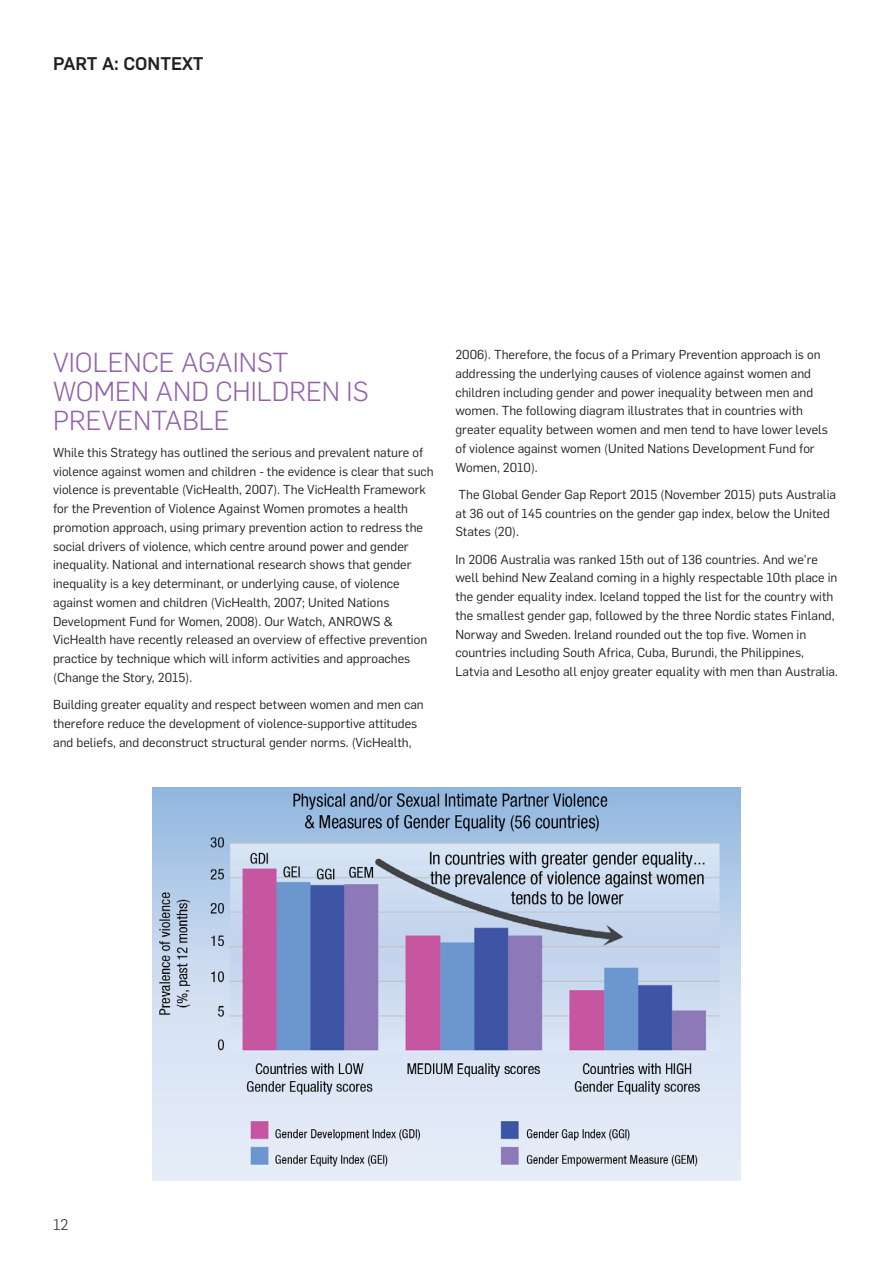
<style>
.page{position:relative;width:893px;height:1263px;background:#fff}
.page>*{position:absolute;margin:0;border:0;box-sizing:border-box;transform-origin:0 0}
.t1{font:300 27px/28.5px "Flama";color:#9262a9}
.t2{font:500 18px "Flama";color:#231f20}
.t3{font:300 15px "Flama";color:#231f20}
.t4{font:12.75px/18.8px "Flama";color:#231f20}
</style>
<div class="page">
<img style="left:152px;top:787px;width:589px;height:394px">
<h2 class="t2" style="left:53px;top:51px;width:152px">PART A: CONTEXT</h2>
<h1 class="t1" style="left:53px;top:347px;width:317px">VIOLENCE AGAINST<br>WOMEN AND CHILDREN IS<br>PREVENTABLE</h1>
<p class="t4" style="left:53px;top:442px;width:382px">While this Strategy has outlined the serious and prevalent nature of violence against women and children - the evidence is clear that such violence is preventable (VicHealth, 2007). The VicHealth Framework for the Prevention of Violence Against Women promotes a health promotion approach, using primary prevention action to redress the social drivers of violence, which centre around power and gender inequality. National and international research shows that gender inequality is a key determinant, or underlying cause, of violence against women and children (VicHealth, 2007; United Nations Development Fund for Women, 2008). Our Watch, ANROWS &amp; VicHealth have recently released an overview of effective prevention practice by technique which will inform activities and approaches (Change the Story, 2015).</p>
<p class="t4" style="left:53px;top:694px;width:372px">Building greater equality and respect between women and men can therefore reduce the development of violence-supportive attitudes and beliefs, and deconstruct structural gender norms. (VicHealth,</p>
<p class="t4" style="left:455px;top:344px;width:374px">2006). Therefore, the focus of a Primary Prevention approach is on addressing the underlying causes of violence against women and children including gender and power inequality between men and women. The following diagram illustrates that in countries with greater equality between women and men tend to have lower levels of violence against women (United Nations Development Fund for Women, 2010).</p>
<p class="t4" style="left:455px;top:484px;width:382px">The Global Gender Gap Report 2015 (November 2015) puts Australia at 36 out of 145 countries on the gender gap index, below the United<br>States (20).</p>
<p class="t4" style="left:455px;top:549px;width:384px">In 2006 Australia was ranked 15th out of 136 countries. And we’re well behind New Zealand coming in a highly respectable 10th place in the gender equality index. Iceland topped the list for the country with the smallest gender gap, followed by the three Nordic states Finland, Norway and Sweden. Ireland rounded out the top five. Women in countries including South Africa, Cuba, Burundi, the Philippines, Latvia and Lesotho all enjoy greater equality with men than Australia.</p>
<p class="t3" style="left:53px;top:1215px;width:17px">12</p>
</div>
